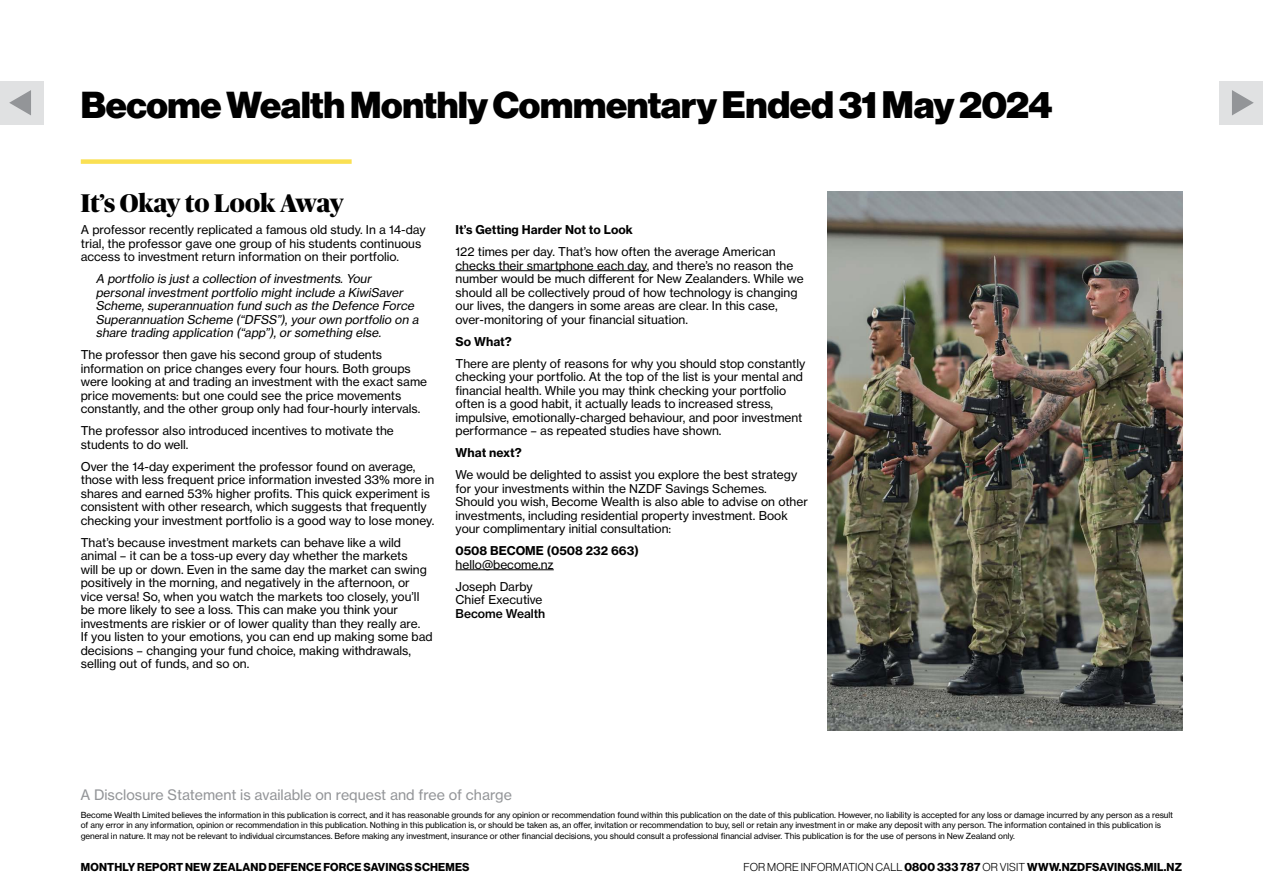
<style>
.page{position:relative;width:1263px;height:893px;background:#fff}
.page>*{position:absolute;margin:0;border:0;box-sizing:border-box;transform-origin:0 0}
.t1{font:900 36.75px "Haas Grot Disp 95";letter-spacing:-.01em;color:#000}
.t2{font:800 25.5px "Publico Banner";letter-spacing:-.01em;color:#000}
.t3{font:14.25px "Haas Grot Text 55 Roman";color:#939598}
.t4{font:12px/13.5px "Haas Grot Text 55 Roman";color:#000}
.t5{font:italic 12px/13.5px "Haas Grot Text 55 Roman";color:#000}
.t6{font:700 12px "Haas Grot Text 75";color:#000}
.t7{font:500 12px "Haas Grot Text 65";color:#000}
.t8{font:700 11.25px "Haas Grot Disp 75";letter-spacing:.015em;color:#000}
.t9{font:8.25px/10.5px "Haas Grot Text 55 Roman";letter-spacing:-.01em;color:#000}
.s1{font-size:37.5px}
.s2{font-family:"Haas Grot Disp 45";font-weight:300}
</style>
<div class="page">
<div style="left:1220px;top:81px;width:43px;height:43px;background:#e0e1e2"></div>
<svg style="left:1232px;top:90px;width:22px;height:25px"></svg>
<div style="left:0;top:81px;width:43px;height:43px;background:#e0e1e2"></div>
<svg style="left:9px;top:90px;width:22px;height:25px"></svg>
<hr style="left:456px;top:270px;width:191px;height:1px;background:#000">
<hr style="left:456px;top:569px;width:98px;height:1px;background:#000">
<img style="left:827px;top:192px;width:355px;height:538px">
<div style="left:81px;top:159px;width:271px;height:5px;background:#fae053"></div>
<h1 class="t1" style="left:81px;top:84px;width:973px">Become Wealth Monthly Commentary <span class="s1">Ended 31 May 2024</span></h1>
<h2 class="t2" style="left:81px;top:185px;width:264px">It’s Okay to Look Away</h2>
<p class="t4" style="left:81px;top:223px;width:346px">A professor recently replicated a famous old study. In a 14-day trial, the professor gave one group of his students continuous access to investment return information on their portfolio.</p>
<p class="t5" style="left:96px;top:272px;width:327px">A portfolio is justa collection ofinvestments.Your personalinvestmentportfolio mightinclude a KiwiSaver Scheme,superannuation fund such as the Defence Force Superannuation Scheme (“DFSS”),yourown portfolio on a share trading application (“app”),orsomething else.</p>
<p class="t4" style="left:81px;top:348px;width:348px">The professor then gave his second group of students information on price changes every four hours. Both groups were looking at and trading an investment with the exact same price movements: but one could see the price movements constantly, and the other group only had four-hourly intervals.</p>
<p class="t4" style="left:81px;top:424px;width:314px">The professor also introduced incentives to motivate the students to do well.</p>
<p class="t4" style="left:81px;top:459px;width:355px">Over the 14-day experiment the professor found on average, those with less frequent price information invested 33% more in shares and earned 53% higher profits. This quick experiment is consistent with other research, which suggests that frequently checking your investment portfolio is a good way to lose money.</p>
<p class="t4" style="left:81px;top:535px;width:353px">That’s because investment markets can behave like a wild animal – it can be a toss-up every day whether the markets<br>will be up or down. Even in the same day the market can swing positively in the morning, and negatively in the afternoon, or vice versa! So, when you watch the markets too closely, you’ll be more likely to see a loss. This can make you think your investments are riskier or of lower quality than they really are.<br>If you listen to your emotions, you can end up making some bad decisions – changing your fund choice, making withdrawals, selling out of funds, and so on.</p>
<p class="t6" style="left:456px;top:222px;width:179px">It’s Getting Harder Not to Look</p>
<p class="t4" style="left:456px;top:245px;width:350px">122 times per day. That’s how often the average American checks their smartphone each day, and there’s no reason the number would be much different for New Zealanders. While we should all be collectively proud of how technology is changing our lives, the dangers in some areas are clear. In this case, over-monitoring of your financial situation.</p>
<p class="t6" style="left:456px;top:334px;width:58px">So What?</p>
<p class="t4" style="left:456px;top:356px;width:351px">There are plenty of reasons for why you should stop constantly checking your portfolio. At the top of the list is your mental and financial health. While you may think checking your portfolio often is a good habit, it actually leads to increased stress, impulsive, emotionally-charged behaviour, and poor investment performance – as repeated studies have shown.</p>
<p class="t6" style="left:456px;top:445px;width:68px">What next?</p>
<p class="t4" style="left:456px;top:468px;width:354px">We would be delighted to assist you explore the best strategy for your investments within the NZDF Savings Schemes.<br>Should you wish, Become Wealth is also able to advise on other investments, including residential property investment. Book your complimentary initial consultation:</p>
<p class="t6" style="left:456px;top:543px;width:185px">0508 BECOME (0508 232 663)</p>
<p class="t4" style="left:456px;top:553px;width:100px;line-height:22px">hello@become.nz<br>Joseph Darby</p>
<p class="t4" style="left:456px;top:593px;width:89px">Chief Executive</p>
<p class="t7" style="left:456px;top:606px;width:91px">Become Wealth</p>
<p class="t3" style="left:80px;top:786px;width:433px">A Disclosure Statement is available on request and free of charge</p>
<p class="t9" style="left:81px;top:810px;width:1094px">Become Wealth Limited believes the information in this publication is correct, and it has reasonable grounds for any opinion or recommendation found within this publication on the date of this publication. However, no liability is accepted for any loss or damage incurred by any person as a result of any error in any information, opinion or recommendation in this publication. Nothing in this publication is, or should be taken as, an offer, invitation or recommendation to buy, sell or retain any investment in or make any deposit with any person. The information contained in this publication is general in nature. It may not be relevant to individual circumstances. Before making any investment, insurance or other financial decisions, you should consult a professional financial adviser. This publication is for the use of persons in New Zealand only.</p>
<p class="t8" style="left:81px;top:860px;width:390px">MONTHLY REPORT NEW ZEALAND DEFENCE FORCE SAVINGS SCHEMES</p>
<p class="t8" style="left:743px;top:860px;width:440px"><span class="s2">FOR MORE INFORMATION CALL</span> 0800 333 787 <span class="s2">OR VISIT</span> WWW.NZDFSAVINGS.MIL.NZ</p>
</div>
